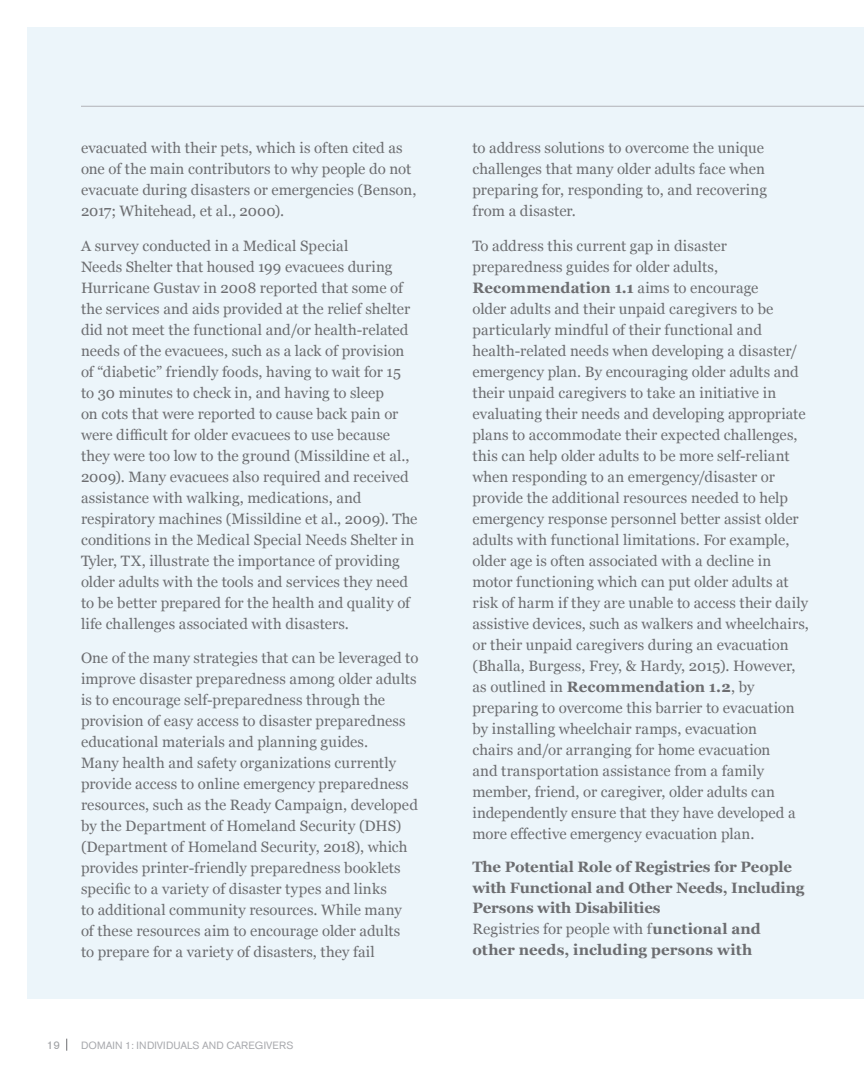
<style>
.page{position:relative;width:864px;height:1080px;background:#fff}
.page>*{position:absolute;margin:0;border:0;box-sizing:border-box;transform-origin:0 0}
.t1{font:15px/21px "Georgia";letter-spacing:.005em;color:#6c6d70}
.t2{font:700 15px/20.5px "Georgia";letter-spacing:-.01em;color:#6c6d70}
.t3{font:11.25px "Akzidenz Grotesk Std";color:#9c9ea1}
.t4{font:10.5px "Akzidenz Grotesk Std";letter-spacing:.015em;color:#a8a9ad}
.s1{font-weight:700}
.s2{font-weight:400}
</style>
<div class="page">
<div style="left:27px;top:27px;width:837px;height:972px;background:#ecf5fa"></div>
<hr style="left:81px;top:106px;width:783px;height:1px;background:#b2b3b7">
<svg style="left:66px;top:1039px;width:1px;height:12px"></svg>
<p class="t1" style="left:81px;top:137px;width:337px">evacuated with their pets, which is often cited as one of the main contributors to why people do not evacuate during disasters or emergencies (Benson, 2017; Whitehead, et al., 2000).</p>
<p class="t1" style="left:81px;top:234px;width:338px">A survey conducted in a Medical Special<br>Needs Shelter that housed 199 evacuees during Hurricane Gustav in 2008 reported that some of the services and aids provided at the relief shelter did not meet the functional and/or health-related needs of the evacuees, such as a lack of provision of “diabetic” friendly foods, having to wait for 15 to 30 minutes to check in, and having to sleep<br>on cots that were reported to cause back pain or were difficult for older evacuees to use because they were too low to the ground (Missildine et al., 2009). Many evacuees also required and received assistance with walking, medications, and respiratory machines (Missildine et al., 2009). The conditions in the Medical Special Needs Shelter in Tyler, TX, illustrate the importance of providing older adults with the tools and services they need to be better prepared for the health and quality of life challenges associated with disasters.</p>
<p class="t1" style="left:81px;top:647px;width:339px">One of the many strategies that can be leveraged to improve disaster preparedness among older adults is to encourage self-preparedness through the provision of easy access to disaster preparedness educational materials and planning guides.<br>Many health and safety organizations currently provide access to online emergency preparedness resources, such as the Ready Campaign, developed by the Department of Homeland Security (DHS) (Department of Homeland Security, 2018), which provides printer-friendly preparedness booklets specific to a variety of disaster types and links<br>to additional community resources. While many<br>of these resources aim to encourage older adults<br>to prepare for a variety of disasters, they fail</p>
<p class="t3" style="left:47px;top:1038px;width:15px">19</p>
<p class="t4" style="left:81px;top:1039px;width:214px">DOMAIN 1: INDIVIDUALS AND CAREGIVERS</p>
<p class="t1" style="left:472px;top:137px;width:296px">to address solutions to overcome the unique challenges that many older adults face when preparing for, responding to, and recovering from a disaster.</p>
<p class="t1" style="left:472px;top:234px;width:338px">To address this current gap in disaster preparedness guides for older adults, <span class="s1">Recommendation 1.1</span> aims to encourage<br>older adults and their unpaid caregivers to be particularly mindful of their functional and health-related needs when developing a disaster/ emergency plan. By encouraging older adults and their unpaid caregivers to take an initiative in evaluating their needs and developing appropriate plans to accommodate their expected challenges, this can help older adults to be more self-reliant when responding to an emergency/disaster or provide the additional resources needed to help emergency response personnel better assist older adults with functional limitations. For example, older age is often associated with a decline in motor functioning which can put older adults at risk of harm if they are unable to access their daily assistive devices, such as walkers and wheelchairs, or their unpaid caregivers during an evacuation (Bhalla, Burgess, Frey, &amp; Hardy, 2015). However, as outlined in <span class="s1">Recommendation 1.2</span>, by preparing to overcome this barrier to evacuation by installing wheelchair ramps, evacuation<br>chairs and/or arranging for home evacuation<br>and transportation assistance from a family member, friend, or caregiver, older adults can independently ensure that they have developed a more effective emergency evacuation plan.</p>
<p class="t2" style="left:472px;top:856px;width:334px">The Potential Role of Registries for People with Functional and Other Needs, Including Persons with Disabilities<br><span class="s2">Registries for people with f</span>unctional and other needs, including persons with</p>
</div>
